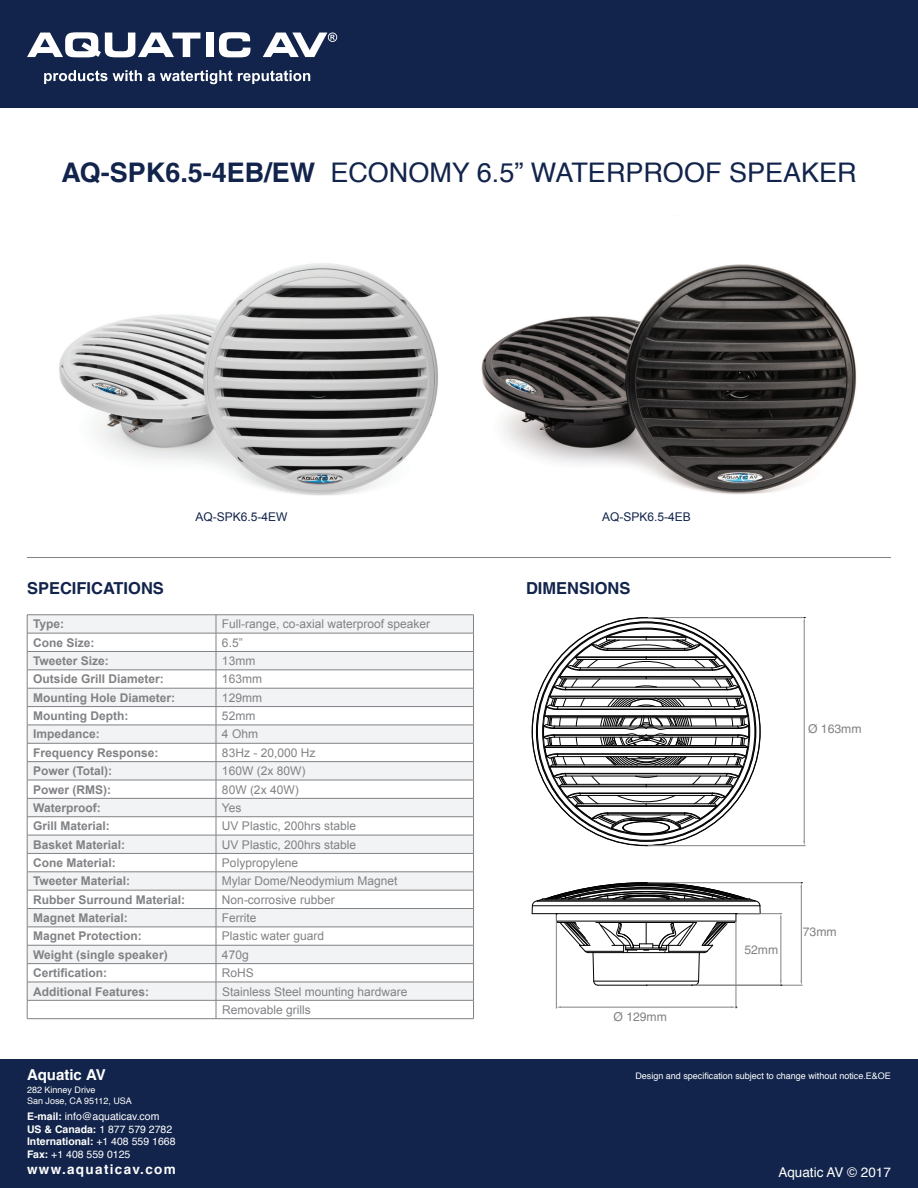
<style>
.page{position:relative;width:918px;height:1188px;background:#fff}
.page>*{position:absolute;margin:0;border:0;box-sizing:border-box;transform-origin:0 0}
.t1{font:27px "Helvetica";color:#12244b}
.t2{font:700 16.5px "Helvetica";color:#12244b}
.t3{font:700 15px "Helvetica";color:#fff}
.t4{font:700 13.5px "Helvetica";letter-spacing:.1em;color:#fff}
.t5{font:13.5px "Helvetica";color:#fff}
.t6{font:12.15px "Helvetica";color:#808285}
.t7{font:700 12px "Arial";color:#808285}
.t8{font:12px/18.3px "Arial";color:#808285}
.t9{font:12px "Arial";color:#12244b}
.t10{font:10.5px/12.6px "Helvetica";color:#fff}
.t11{font:9px/10.8px "Helvetica";color:#fff}
.s1{font-weight:700}
</style>
<div class="page">
<div style="left:0;top:1059px;width:918px;height:129px;background:#12244b"></div>
<hr style="left:27px;top:557px;width:864px;height:1px;background:#808285">
<svg style="left:28px;top:616px;width:445px;height:384px;fill:#f2f3f4"></svg>
<hr style="left:27px;top:615px;width:189px;height:1px;background:#808285">
<hr style="left:216px;top:615px;width:258px;height:1px;background:#808285">
<hr style="left:27px;top:633px;width:189px;height:1px;background:#808285">
<hr style="left:216px;top:633px;width:258px;height:1px;background:#808285">
<hr style="left:27px;top:651px;width:189px;height:1px;background:#808285">
<hr style="left:216px;top:651px;width:258px;height:1px;background:#808285">
<hr style="left:27px;top:670px;width:189px;height:1px;background:#808285">
<hr style="left:216px;top:670px;width:258px;height:1px;background:#808285">
<hr style="left:27px;top:688px;width:189px;height:1px;background:#808285">
<hr style="left:216px;top:688px;width:258px;height:1px;background:#808285">
<hr style="left:27px;top:706px;width:189px;height:1px;background:#808285">
<hr style="left:216px;top:706px;width:258px;height:1px;background:#808285">
<hr style="left:27px;top:725px;width:189px;height:1px;background:#808285">
<hr style="left:216px;top:725px;width:258px;height:1px;background:#808285">
<hr style="left:27px;top:743px;width:189px;height:1px;background:#808285">
<hr style="left:216px;top:743px;width:258px;height:1px;background:#808285">
<hr style="left:27px;top:761px;width:189px;height:1px;background:#808285">
<hr style="left:216px;top:761px;width:258px;height:1px;background:#808285">
<hr style="left:27px;top:780px;width:189px;height:1px;background:#808285">
<hr style="left:216px;top:780px;width:258px;height:1px;background:#808285">
<hr style="left:27px;top:798px;width:189px;height:1px;background:#808285">
<hr style="left:216px;top:798px;width:258px;height:1px;background:#808285">
<hr style="left:27px;top:816px;width:189px;height:1px;background:#808285">
<hr style="left:216px;top:816px;width:258px;height:1px;background:#808285">
<hr style="left:27px;top:835px;width:189px;height:1px;background:#808285">
<hr style="left:216px;top:835px;width:258px;height:1px;background:#808285">
<hr style="left:27px;top:853px;width:189px;height:1px;background:#808285">
<hr style="left:216px;top:853px;width:258px;height:1px;background:#808285">
<hr style="left:27px;top:872px;width:189px;height:1px;background:#808285">
<hr style="left:216px;top:872px;width:258px;height:1px;background:#808285">
<hr style="left:27px;top:890px;width:189px;height:1px;background:#808285">
<hr style="left:216px;top:890px;width:258px;height:1px;background:#808285">
<hr style="left:27px;top:908px;width:189px;height:1px;background:#808285">
<hr style="left:216px;top:908px;width:258px;height:1px;background:#808285">
<hr style="left:27px;top:927px;width:189px;height:1px;background:#808285">
<hr style="left:216px;top:927px;width:258px;height:1px;background:#808285">
<hr style="left:27px;top:945px;width:189px;height:1px;background:#808285">
<hr style="left:216px;top:945px;width:258px;height:1px;background:#808285">
<hr style="left:27px;top:963px;width:189px;height:1px;background:#808285">
<hr style="left:216px;top:963px;width:258px;height:1px;background:#808285">
<hr style="left:27px;top:982px;width:189px;height:1px;background:#808285">
<hr style="left:216px;top:982px;width:258px;height:1px;background:#808285">
<hr style="left:27px;top:1000px;width:189px;height:1px;background:#808285">
<svg style="left:27px;top:615px;width:1px;height:403px"></svg>
<hr style="left:216px;top:1000px;width:258px;height:1px;background:#808285">
<svg style="left:216px;top:615px;width:1px;height:403px"></svg>
<svg style="left:473px;top:616px;width:1px;height:402px"></svg>
<hr style="left:27px;top:1018px;width:189px;height:1px;background:#808285">
<hr style="left:216px;top:1018px;width:258px;height:1px;background:#808285">
<img style="left:59px;top:263px;width:379px;height:233px">
<img style="left:481px;top:264px;width:376px;height:230px">
<svg style="left:543px;top:626px;width:206px;height:210px"></svg>
<hr style="left:646px;top:636px;width:39px;height:1px;background:#030303">
<hr style="left:607px;top:636px;width:39px;height:1px;background:#030303">
<hr style="left:648px;top:845px;width:158px;height:1px;background:#808285">
<hr style="left:648px;top:617px;width:158px;height:1px;background:#808285">
<hr style="left:804px;top:622px;width:1px;height:219px;background:#808285">
<hr style="left:648px;top:985px;width:155px;height:1px;background:#808285">
<hr style="left:648px;top:882px;width:155px;height:1px;background:#808285">
<hr style="left:801px;top:888px;width:1px;height:92px;background:#808285">
<hr style="left:737px;top:913px;width:45px;height:1px;background:#808285">
<hr style="left:781px;top:919px;width:1px;height:61px;background:#808285">
<svg style="left:780px;top:980px;width:2px;height:6px"></svg>
<hr style="left:556px;top:915px;width:1px;height:94px;background:#808285">
<hr style="left:736px;top:915px;width:1px;height:94px;background:#808285">
<hr style="left:561px;top:1007px;width:170px;height:1px;background:#808285">
<svg style="left:532px;top:882px;width:229px;height:104px"></svg>
<div style="left:0;top:0;width:918px;height:108px;background:#12244b"></div>
<svg style="left:44px;top:70px;width:98px;height:14px"></svg>
<svg style="left:148px;top:70px;width:84px;height:14px"></svg>
<svg style="left:238px;top:70px;width:72px;height:14px"></svg>
<svg style="left:27px;top:32px;width:173px;height:25px"></svg>
<div style="left:206px;top:33px;width:7px;height:24px;background:#fff"></div>
<svg style="left:219px;top:32px;width:32px;height:25px"></svg>
<svg style="left:263px;top:33px;width:74px;height:24px"></svg>
<h1 class="t1" style="left:61px;top:152px;width:797px"><span class="s1">AQ-SPK6.5-4EB/EW</span> ECONOMY 6.5” WATERPROOF SPEAKER</h1>
<p class="t9" style="left:196px;top:509px;width:94px">AQ-SPK6.5-4EW</p>
<p class="t9" style="left:602px;top:509px;width:90px">AQ-SPK6.5-4EB</p>
<h2 class="t2" style="left:27px;top:578px;width:138px">SPECIFICATIONS</h2>
<h2 class="t2" style="left:526px;top:578px;width:106px">DIMENSIONS</h2>
<p class="t7" style="left:33px;top:616px;width:33px">Type:</p>
<p class="t8" style="left:222px;top:615px;width:210px">Full-range, co-axial waterproof speaker</p>
<p class="t7" style="left:33px;top:634px;width:63px">Cone Size:</p>
<p class="t8" style="left:222px;top:633px;width:22px">6.5”</p>
<p class="t7" style="left:33px;top:653px;width:77px">Tweeter Size:</p>
<p class="t8" style="left:222px;top:652px;width:35px">13mm</p>
<p class="t7" style="left:33px;top:671px;width:132px">Outside Grill Diameter:</p>
<p class="t8" style="left:222px;top:670px;width:42px">163mm</p>
<p class="t7" style="left:33px;top:690px;width:144px">Mounting Hole Diameter:</p>
<p class="t8" style="left:222px;top:689px;width:42px">129mm</p>
<p class="t7" style="left:33px;top:708px;width:97px">Mounting Depth:</p>
<p class="t8" style="left:222px;top:707px;width:35px">52mm</p>
<p class="t7" style="left:33px;top:726px;width:68px">Impedance:</p>
<p class="t8" style="left:222px;top:725px;width:38px">4 Ohm</p>
<p class="t7" style="left:33px;top:745px;width:127px">Frequency Response:</p>
<p class="t8" style="left:222px;top:744px;width:95px">83Hz - 20,000 Hz</p>
<p class="t7" style="left:33px;top:763px;width:81px">Power (Total):</p>
<p class="t8" style="left:222px;top:762px;width:85px">160W (2x 80W)</p>
<p class="t7" style="left:33px;top:781px;width:79px">Power (RMS):</p>
<p class="t8" style="left:222px;top:780px;width:78px">80W (2x 40W)</p>
<p class="t7" style="left:33px;top:800px;width:69px">Waterproof:</p>
<p class="t8" style="left:222px;top:799px;width:21px">Yes</p>
<p class="t7" style="left:33px;top:818px;width:78px">Grill Material:</p>
<p class="t8" style="left:222px;top:817px;width:136px">UV Plastic, 200hrs stable</p>
<p class="t7" style="left:33px;top:836px;width:94px">Basket Material:</p>
<p class="t8" style="left:222px;top:835px;width:136px">UV Plastic, 200hrs stable</p>
<p class="t7" style="left:33px;top:855px;width:84px">Cone Material:</p>
<p class="t8" style="left:222px;top:854px;width:78px">Polypropylene</p>
<p class="t7" style="left:33px;top:873px;width:99px">Tweeter Material:</p>
<p class="t8" style="left:222px;top:872px;width:177px">Mylar Dome/Neodymium Magnet</p>
<p class="t7" style="left:33px;top:891px;width:154px">Rubber Surround Material:</p>
<p class="t8" style="left:222px;top:890px;width:114px">Non-corrosive rubber</p>
<p class="t7" style="left:33px;top:910px;width:96px">Magnet Material:</p>
<p class="t8" style="left:222px;top:909px;width:36px">Ferrite</p>
<p class="t7" style="left:33px;top:928px;width:110px">Magnet Protection:</p>
<p class="t8" style="left:222px;top:927px;width:104px">Plastic water guard</p>
<p class="t7" style="left:33px;top:947px;width:136px">Weight (single speaker)</p>
<p class="t8" style="left:222px;top:946px;width:28px">470g</p>
<p class="t7" style="left:33px;top:965px;width:76px">Certification:</p>
<p class="t8" style="left:222px;top:964px;width:34px">RoHS</p>
<p class="t7" style="left:33px;top:983px;width:118px">Additional Features:</p>
<p class="t8" style="left:222px;top:982px;width:187px">Stainless Steel mounting hardware<br>Removable grills</p>
<p class="t6" style="left:613px;top:1010px;width:55px">Ø 129mm</p>
<p class="t6" style="left:808px;top:722px;width:55px">Ø 163mm</p>
<p class="t6" style="left:744px;top:942px;width:35px">52mm</p>
<p class="t6" style="left:803px;top:924px;width:35px">73mm</p>
<p class="t3" style="left:27px;top:1066px;width:80px">Aquatic AV</p>
<p class="t11" style="left:27px;top:1085px;width:106px">282 Kinney Drive<br>San Jose, CA 95112, USA</p>
<p class="t10" style="left:27px;top:1111px;width:150px"><span class="s1">E-mail:</span> info@aquaticav.com<br><span class="s1">US &amp; Canada:</span> 1 877 579 2782<br><span class="s1">International:</span> +1 408 559 1668<br><span class="s1">Fax:</span> +1 408 559 0125</p>
<p class="t4" style="left:27px;top:1161px;width:150px">www.aquaticav.com</p>
<p class="t11" style="left:635px;top:1071px;width:257px">Design and specification subject to change without notice.E&amp;OE</p>
<p class="t5" style="left:778px;top:1162px;width:114px">Aquatic AV © 2017</p>
</div>
